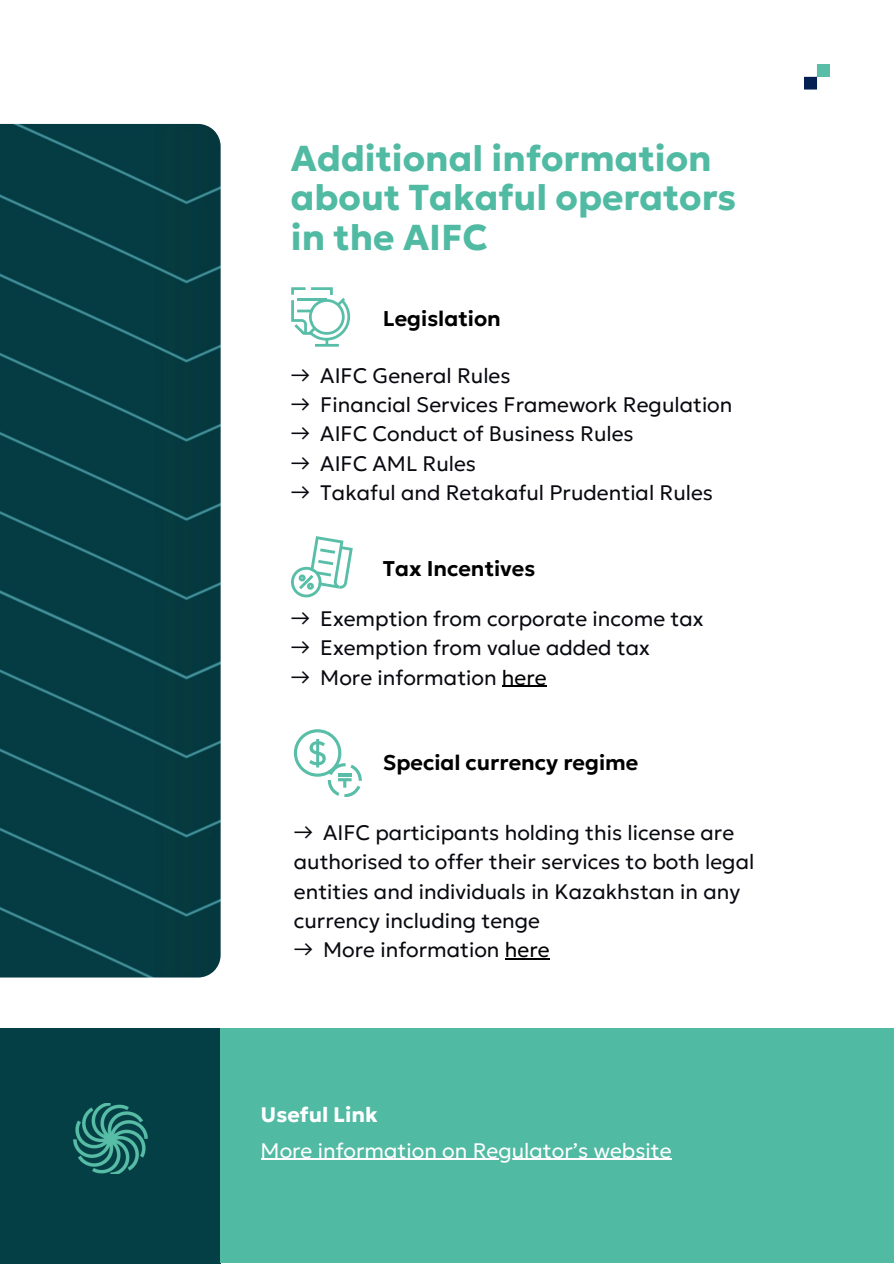
<style>
.page{position:relative;width:894px;height:1264px;background:#fff}
.page>*{position:absolute;margin:0;border:0;box-sizing:border-box;transform-origin:0 0}
.t1{font:700 36px/39.3px "Geologica";color:#51baa3}
.t2{font:600 21.3px "Geologica";color:#000}
.t3{font:300 21px/29.2px "Geologica";color:#090a10}
.t4{font:300 21px "Geologica";color:#fff}
.t5{font:700 21px "Geologica";color:#fff}
.s1{color:#000}
</style>
<div class="page">
<img style="left:804px;top:64px;width:24px;height:25px">
<div style="left:0;top:1028px;width:220px;height:235px;background:#053f46"></div>
<div style="left:220px;top:1028px;width:673px;height:235px;background:#51baa3"></div>
<img style="left:74px;top:1103px;width:73px;height:70px">
<svg style="left:294px;top:729px;width:67px;height:67px"></svg>
<svg style="left:291px;top:287px;width:59px;height:60px"></svg>
<svg style="left:291px;top:536px;width:61px;height:61px"></svg>
<hr style="left:502px;top:685px;width:44px;height:2px;background:#000">
<hr style="left:504px;top:958px;width:45px;height:1px;background:#000">
<hr style="left:260px;top:1158px;width:411px;height:1px;background:#fff">
<div style="left:0;top:124px;width:220px;height:853px;background:#053c43"></div>
<h1 class="t1" style="left:291px;top:136px;width:447px">Additional information about Takaful operators in the AIFC</h1>
<p class="t2" style="left:383px;top:299px;width:119px">Leg islation</p>
<p class="t3" style="left:291px;top:359px;width:221px">→ AIFC General Rules</p>
<p class="t3" style="left:291px;top:388px;width:443px">→ Financial Services Framework Regulation</p>
<p class="t3" style="left:291px;top:418px;width:344px">→ AIFC Conduct of Business Rules</p>
<p class="t3" style="left:291px;top:447px;width:187px">→ AIFC AML Rules</p>
<p class="t3" style="left:291px;top:476px;width:423px">→ Takaful and Retakaful Prudential Rules</p>
<p class="t2" style="left:383px;top:549px;width:154px">Tax Incentives</p>
<p class="t3" style="left:291px;top:602px;width:414px">→ Exemption from corporate income tax</p>
<p class="t3" style="left:291px;top:631px;width:360px">→ Exemption from value added tax</p>
<p class="t3" style="left:291px;top:661px;width:257px">→ More information <span class="s1">here</span></p>
<p class="t2" style="left:383px;top:743px;width:257px">Specia l currency reg ime</p>
<p class="t3" style="left:294px;top:816px;width:462px">→ AIFC participants holding this license are authorised to offer their services to both legal entities and individuals in Kazakhstan in any currency including tenge</p>
<p class="t3" style="left:294px;top:933px;width:257px">→ More information <span class="s1">here</span></p>
<p class="t5" style="left:260px;top:1095px;width:119px">Useful Link</p>
<p class="t4" style="left:260px;top:1132px;width:412px">More information on Regulator’s website</p>
</div>
